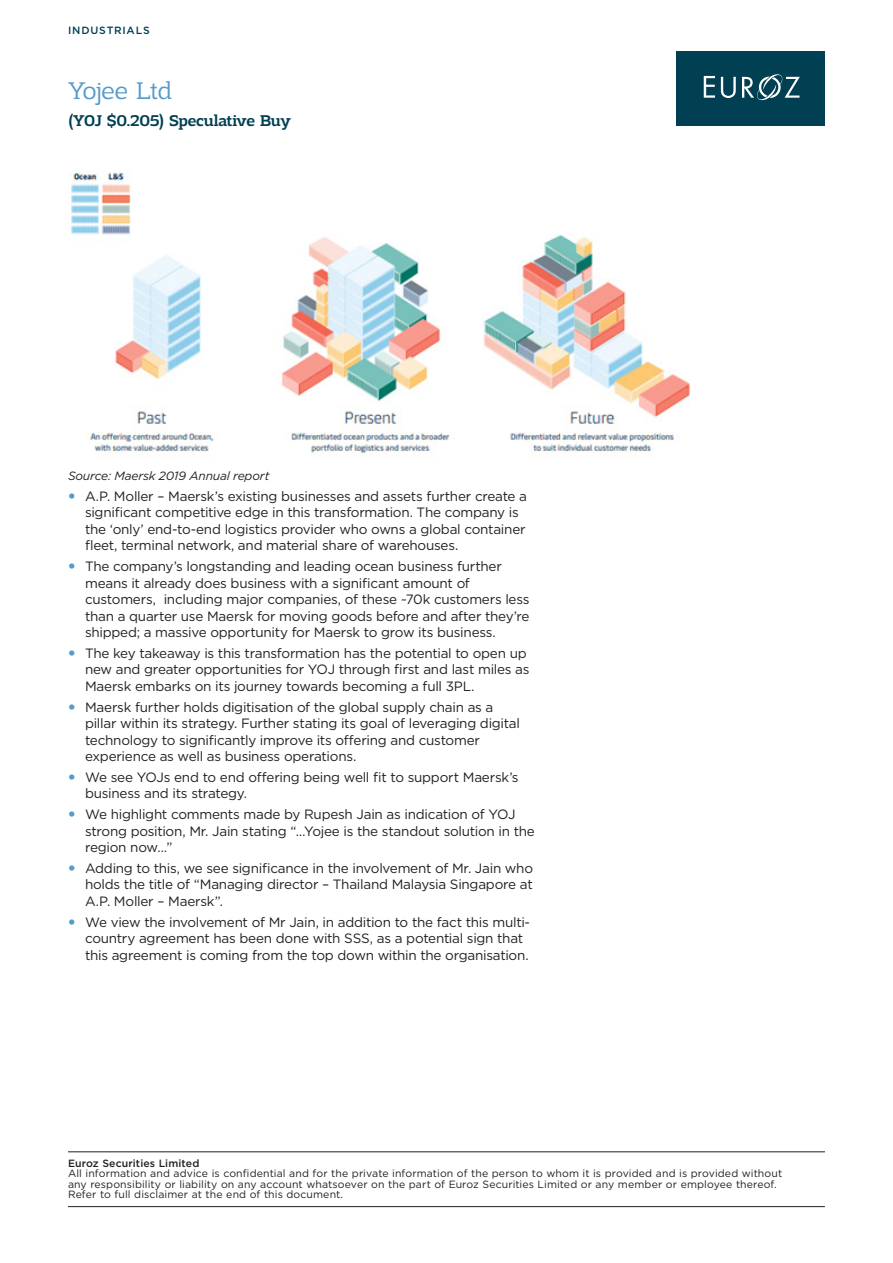
<style>
.page{position:relative;width:893px;height:1263px;background:#fff}
.page>*{position:absolute;margin:0;border:0;box-sizing:border-box;transform-origin:0 0}
.t1{font:300 25.5px "Adria Slab";letter-spacing:-.015em;color:#549aca}
.t2{font:500 16.5px "Adria Slab";letter-spacing:-.025em;color:#013f52}
.t3{font:13.5px/16.5px "Gotham";letter-spacing:-.02em;color:#231f20}
.t4{font:italic 12px "Gotham";letter-spacing:-.015em;color:#231f20}
.t5{font:10.5px/10.5px "Gotham";letter-spacing:.01em;color:#231f20}
.t6{font:500 10.5px "Gotham";letter-spacing:.01em;color:#231f20}
.t7{font:500 10.5px "Gotham";letter-spacing:.075em;color:#013f52}
</style>
<div class="page">
<div style="left:676px;top:51px;width:149px;height:74px;background:#013f52"></div>
<svg style="left:704px;top:76px;width:11px;height:22px"></svg>
<svg style="left:721px;top:77px;width:15px;height:21px"></svg>
<svg style="left:742px;top:74px;width:58px;height:26px"></svg>
<hr style="left:68px;top:1151px;width:757px;height:1px;background:#231f20">
<hr style="left:68px;top:1206px;width:757px;height:1px;background:#231f20">
<img style="left:71px;top:170px;width:619px;height:284px">
<p class="t7" style="left:68px;top:23px;width:83px">INDUSTRIALS</p>
<h1 class="t1" style="left:68px;top:76px;width:105px">Yojee Ltd</h1>
<p class="t2" style="left:68px;top:111px;width:224px">(YOJ $0.205) Speculative Buy</p>
<p class="t4" style="left:68px;top:468px;width:203px">Source: Maersk 2019 Annual report</p>
<p class="t3" style="left:85px;top:487px;width:443px">A.P. Moller – Maersk’s existing businesses and assets further create a significant competitive edge in this transformation. The company is the ‘only’ end-to-end logistics provider who owns a global container fleet, terminal network, and material share of warehouses.</p>
<p class="t3" style="left:85px;top:558px;width:446px">The company’s longstanding and leading ocean business further means it already does business with a significant amount of customers, including major companies, of these ~70k customers less than a quarter use Maersk for moving goods before and after they’re shipped; a massive opportunity for Maersk to grow its business.</p>
<p class="t3" style="left:85px;top:644px;width:446px">The key takeaway is this transformation has the potential to open up new and greater opportunities for YOJ through first and last miles as<br>Maersk embarks on its journey towards becoming a full 3PL.</p>
<p class="t3" style="left:85px;top:698px;width:436px">Maersk further holds digitisation of the global supply chain as a pillar within its strategy. Further stating its goal of leveraging digital technology to significantly improve its offering and customer experience as well as business operations.</p>
<p class="t3" style="left:85px;top:768px;width:435px">We see YOJs end to end offering being well fit to support Maersk’s business and its strategy.</p>
<p class="t3" style="left:85px;top:806px;width:451px">We highlight comments made by Rupesh Jain as indication of YOJ strong position, Mr. Jain stating “…Yojee is the standout solution in the region now…”</p>
<p class="t3" style="left:85px;top:859px;width:450px;text-align:justify">Adding to this, we see significance in the involvement of Mr. Jain who holds the title of “Managing director – Thailand Malaysia Singapore at A.P. Moller – Maersk”.</p>
<p class="t3" style="left:85px;top:913px;width:447px">We view the involvement of Mr Jain, in addition to the fact this multi&shy;country agreement has been done with SSS, as a potential sign that this agreement is coming from the top down within the organisation.</p>
<p class="t6" style="left:68px;top:1156px;width:133px">Euroz Securities Limited</p>
<p class="t5" style="left:68px;top:1168px;width:716px">All information and advice is confidential and for the private information of the person to whom it is provided and is provided without any responsibility or liability on any account whatsoever on the part of Euroz Securities Limited or any member or employee thereof.<br>Refer to full disclaimer at the end of this document.</p>
</div>
